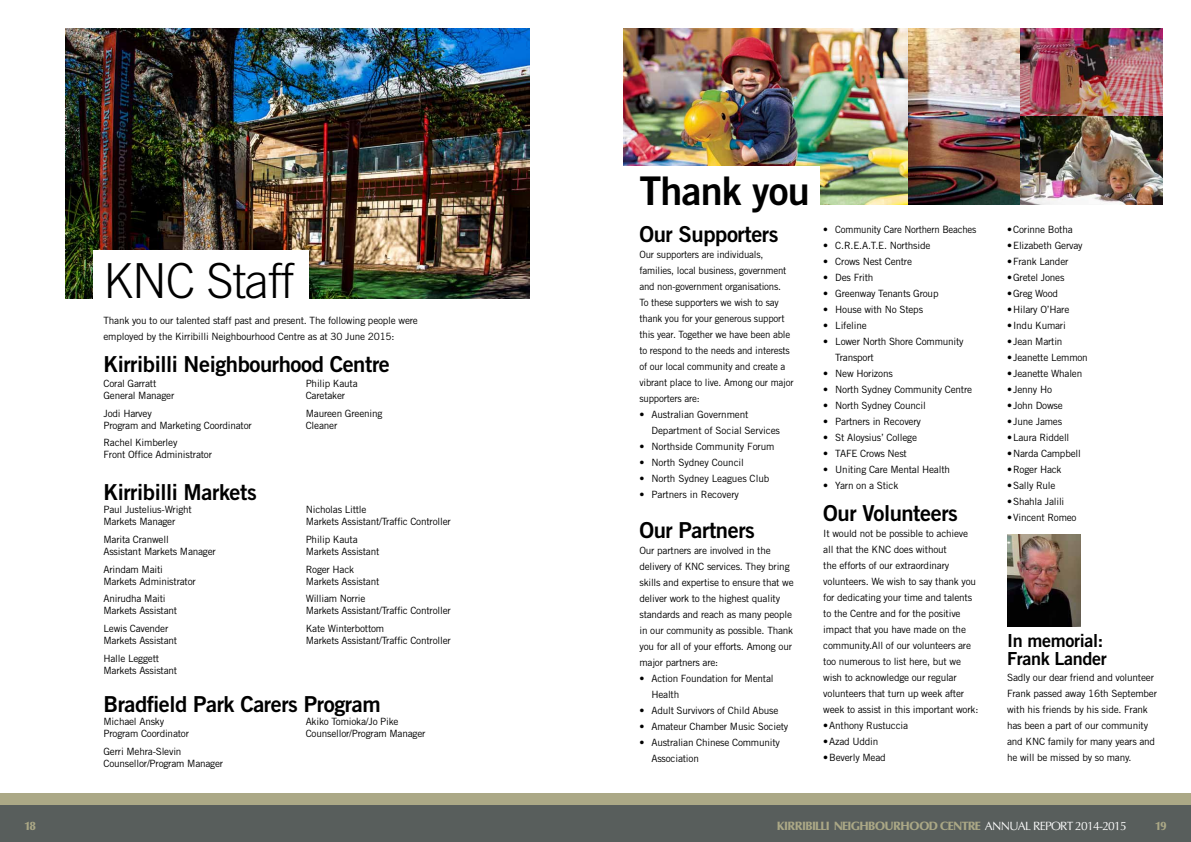
<style>
.page{position:relative;width:1191px;height:842px;background:#fff}
.page>*{position:absolute;margin:0;border:0;box-sizing:border-box;transform-origin:0 0}
.t1{font:300 48.3px "Trade Gothic LT Std";letter-spacing:-.02em;color:#000}
.t2{font:39.5px "Trade Gothic LT Std Bd 2";letter-spacing:-.02em;color:#000}
.t3{font:22px "Trade Gothic LT Std Bd 2";letter-spacing:-.02em;color:#000}
.t4{font:18px/18px "Trade Gothic LT Std Bd 2";letter-spacing:-.02em;color:#000}
.t5{font:900 12px "Optima LT";letter-spacing:-.06em;color:#aba886}
.t6{font:10px/16px "Trade Gothic LT Std";letter-spacing:-.02em;color:#000}
.t7{font:10px "Trade Gothic LT Std";letter-spacing:-.02em;color:#000;scale:.96 1}
.s1{font-weight:400;color:#fff}
</style>
<div class="page">
<div style="left:0;top:805px;width:1191px;height:37px;background:#585e5c"></div>
<div style="left:0;top:793px;width:1191px;height:12px;background:#aba886"></div>
<img style="left:624px;top:28px;width:285px;height:177px">
<img style="left:66px;top:28px;width:464px;height:271px">
<div style="left:93px;top:251px;width:215px;height:51px;background:#fff"></div>
<div style="left:608px;top:166px;width:211px;height:46px;background:#fff"></div>
<img style="left:1007px;top:534px;width:73px;height:92px">
<img style="left:1019px;top:28px;width:143px;height:89px">
<img style="left:1019px;top:117px;width:143px;height:88px">
<img style="left:909px;top:28px;width:110px;height:177px">
<h1 class="t1" style="left:103px;top:252px;width:192px">KNC Staff</h1>
<p class="t6" style="left:103px;top:312px;width:316px">Thank you to our talented staff past and present. The following people were employed by the Kirribilli Neighbourhood Centre as at 30 June 2015:</p>
<h3 class="t3" style="left:103px;top:350px;width:288px">Kirribilli Neighbourhood Centre</h3>
<p class="t6" style="left:103px;top:377px;width:72px;line-height:12px">Coral Garratt<br>General Manager</p>
<p class="t6" style="left:103px;top:407px;width:150px;line-height:12px">Jodi Harvey<br>Program and Marketing Coordinator</p>
<p class="t6" style="left:103px;top:437px;width:110px;line-height:12px">Rachel Kimberley<br>Front Office Administrator</p>
<p class="t6" style="left:306px;top:377px;width:53px;line-height:12px">Philip Kauta<br>Caretaker</p>
<p class="t6" style="left:306px;top:407px;width:78px;line-height:12px">Maureen Greening<br>Cleaner</p>
<h3 class="t3" style="left:103px;top:478px;width:155px">Kirribilli Markets</h3>
<p class="t6" style="left:103px;top:504px;width:90px;line-height:12px">Paul Justelius-Wright<br>Markets Manager</p>
<p class="t6" style="left:103px;top:533px;width:114px;line-height:12px">Marita Cranwell<br>Assistant Markets Manager</p>
<p class="t6" style="left:103px;top:563px;width:94px;line-height:12px">Arindam Maiti<br>Markets Administrator</p>
<p class="t6" style="left:103px;top:593px;width:75px;line-height:12px">Anirudha Maiti<br>Markets Assistant</p>
<p class="t6" style="left:103px;top:622px;width:75px;line-height:12px">Lewis Cavender<br>Markets Assistant</p>
<p class="t6" style="left:103px;top:652px;width:75px;line-height:12px">Halle Leggett<br>Markets Assistant</p>
<p class="t6" style="left:306px;top:504px;width:147px;line-height:12px">Nicholas Little<br>Markets Assistant/Traffic Controller</p>
<p class="t6" style="left:306px;top:533px;width:75px;line-height:12px">Philip Kauta<br>Markets Assistant</p>
<p class="t6" style="left:306px;top:563px;width:75px;line-height:12px">Roger Hack<br>Markets Assistant</p>
<p class="t6" style="left:306px;top:593px;width:147px;line-height:12px">William Norrie<br>Markets Assistant/Traffic Controller</p>
<p class="t6" style="left:306px;top:622px;width:147px;line-height:12px">Kate Winterbottom<br>Markets Assistant/Traffic Controller</p>
<h3 class="t3" style="left:103px;top:690px;width:279px">Bradfield Park Carers Program</h3>
<p class="t6" style="left:103px;top:715px;width:87px;line-height:12px">Michael Ansky<br>Program Coordinator</p>
<p class="t6" style="left:103px;top:745px;width:121px;line-height:12px">Gerri Mehra-Slevin<br>Counsellor/Program Manager</p>
<p class="t6" style="left:306px;top:715px;width:121px;line-height:12px">Akiko Tomioka/Jo Pike<br>Counsellor/Program Manager</p>
<h2 class="t2" style="left:639px;top:166px;width:172px">Thank you</h2>
<h3 class="t3" style="left:639px;top:220px;width:141px">Our Supporters</h3>
<p class="t6" style="left:639px;top:246px;width:156px">Our supporters are individuals, families, local business, government and non-government organisations.<br>To these supporters we wish to say thank you for your generous support this year. Together we have been able to respond to the needs and interests of our local community and create a vibrant place to live. Among our major supporters are:</p>
<p class="t6" style="left:651px;top:406px;width:130px;text-indent:-12px">• Australian Government<br>Department of Social Services</p>
<p class="t6" style="left:639px;top:438px;width:137px">• Northside Community Forum</p>
<p class="t6" style="left:639px;top:454px;width:106px">• North Sydney Council</p>
<p class="t6" style="left:639px;top:470px;width:131px">• North Sydney Leagues Club</p>
<p class="t6" style="left:639px;top:486px;width:101px">• Partners in Recovery</p>
<h3 class="t3" style="left:639px;top:516px;width:117px">Our Partners</h3>
<p class="t6" style="left:639px;top:542px;width:156px">Our partners are involved in the delivery of KNC services. They bring skills and expertise to ensure that we deliver work to the highest quality standards and reach as many people in our community as possible. Thank you for all of your efforts. Among our major partners are:</p>
<p class="t6" style="left:651px;top:670px;width:124px;text-indent:-12px">• Action Foundation for Mental<br>Health</p>
<p class="t6" style="left:639px;top:702px;width:140px">• Adult Survivors of Child Abuse</p>
<p class="t6" style="left:639px;top:718px;width:150px">• Amateur Chamber Music Society</p>
<p class="t6" style="left:651px;top:734px;width:130px;text-indent:-12px">• Australian Chinese Community<br>Association</p>
<p class="t7" style="left:823px;top:223px;width:161px">• Community Care Northern Beaches</p>
<p class="t6" style="left:823px;top:237px;width:109px">• C.R.E.A.T.E. Northside</p>
<p class="t6" style="left:823px;top:253px;width:90px">• Crows Nest Centre</p>
<p class="t6" style="left:823px;top:269px;width:52px">• Des Frith</p>
<p class="t6" style="left:823px;top:285px;width:117px">• Greenway Tenants Group</p>
<p class="t6" style="left:823px;top:301px;width:101px">• House with No Steps</p>
<p class="t6" style="left:823px;top:317px;width:45px">• Lifeline</p>
<p class="t6" style="left:835px;top:333px;width:130px;text-indent:-12px">• Lower North Shore Community<br>Transport</p>
<p class="t6" style="left:823px;top:365px;width:71px">• New Horizons</p>
<p class="t6" style="left:823px;top:381px;width:150px">• North Sydney Community Centre</p>
<p class="t6" style="left:823px;top:397px;width:104px">• North Sydney Council</p>
<p class="t6" style="left:823px;top:413px;width:99px">• Partners in Recovery</p>
<p class="t6" style="left:823px;top:429px;width:95px">• St Aloysius’ College</p>
<p class="t6" style="left:823px;top:445px;width:85px">• TAFE Crows Nest</p>
<p class="t6" style="left:823px;top:461px;width:128px">• Uniting Care Mental Health</p>
<p class="t6" style="left:823px;top:477px;width:77px">• Yarn on a Stick</p>
<h3 class="t3" style="left:823px;top:500px;width:136px">Our Volunteers</h3>
<p class="t6" style="left:823px;top:525px;width:157px">It would not be possible to achieve all that the KNC does without<br>the efforts of our extraordinary volunteers. We wish to say thank you for dedicating your time and talents to the Centre and for the positive impact that you have made on the community.All of our volunteers are too numerous to list here, but we wish to acknowledge our regular volunteers that turn up week after week to assist in this important work:</p>
<p class="t6" style="left:823px;top:717px;width:86px">• Anthony Rustuccia</p>
<p class="t6" style="left:823px;top:733px;width:57px">• Azad Uddin</p>
<p class="t6" style="left:823px;top:749px;width:64px">• Beverly Mead</p>
<p class="t6" style="left:1007px;top:221px;width:67px">• Corinne Botha</p>
<p class="t6" style="left:1007px;top:237px;width:77px">• Elizabeth Gervay</p>
<p class="t6" style="left:1007px;top:253px;width:63px">• Frank Lander</p>
<p class="t6" style="left:1007px;top:269px;width:59px">• Gretel Jones</p>
<p class="t6" style="left:1007px;top:285px;width:52px">• Greg Wood</p>
<p class="t6" style="left:1007px;top:301px;width:64px">• Hilary O’Hare</p>
<p class="t6" style="left:1007px;top:317px;width:60px">• Indu Kumari</p>
<p class="t6" style="left:1007px;top:333px;width:57px">• Jean Martin</p>
<p class="t6" style="left:1007px;top:349px;width:82px">• Jeanette Lemmon</p>
<p class="t6" style="left:1007px;top:365px;width:77px">• Jeanette Whalen</p>
<p class="t6" style="left:1007px;top:381px;width:46px">• Jenny Ho</p>
<p class="t6" style="left:1007px;top:397px;width:57px">• John Dowse</p>
<p class="t6" style="left:1007px;top:413px;width:57px">• June James</p>
<p class="t6" style="left:1007px;top:429px;width:64px">• Laura Riddell</p>
<p class="t6" style="left:1007px;top:445px;width:75px">• Narda Campbell</p>
<p class="t6" style="left:1007px;top:461px;width:56px">• Roger Hack</p>
<p class="t6" style="left:1007px;top:477px;width:50px">• Sally Rule</p>
<p class="t6" style="left:1007px;top:493px;width:59px">• Shahla Jalili</p>
<p class="t6" style="left:1007px;top:509px;width:71px">• Vincent Romeo</p>
<h3 class="t4" style="left:1007px;top:631px;width:101px">In memorial:<br>Frank Lander</h3>
<p class="t6" style="left:1007px;top:669px;width:151px">Sadly our dear friend and volunteer<br>Frank passed away 16th September with his friends by his side. Frank has been a part of our community and KNC family for many years and he will be missed by so many.</p>
<p class="t5" style="left:24px;top:819px;width:13px">18</p>
<p class="t5" style="left:777px;top:819px;width:351px">KIRRIBILLI NEIGHBOURHOOD CENTRE <span class="s1">ANNUAL REPORT 2014-2015</span></p>
<p class="t5" style="left:1155px;top:819px;width:13px">19</p>
</div>
